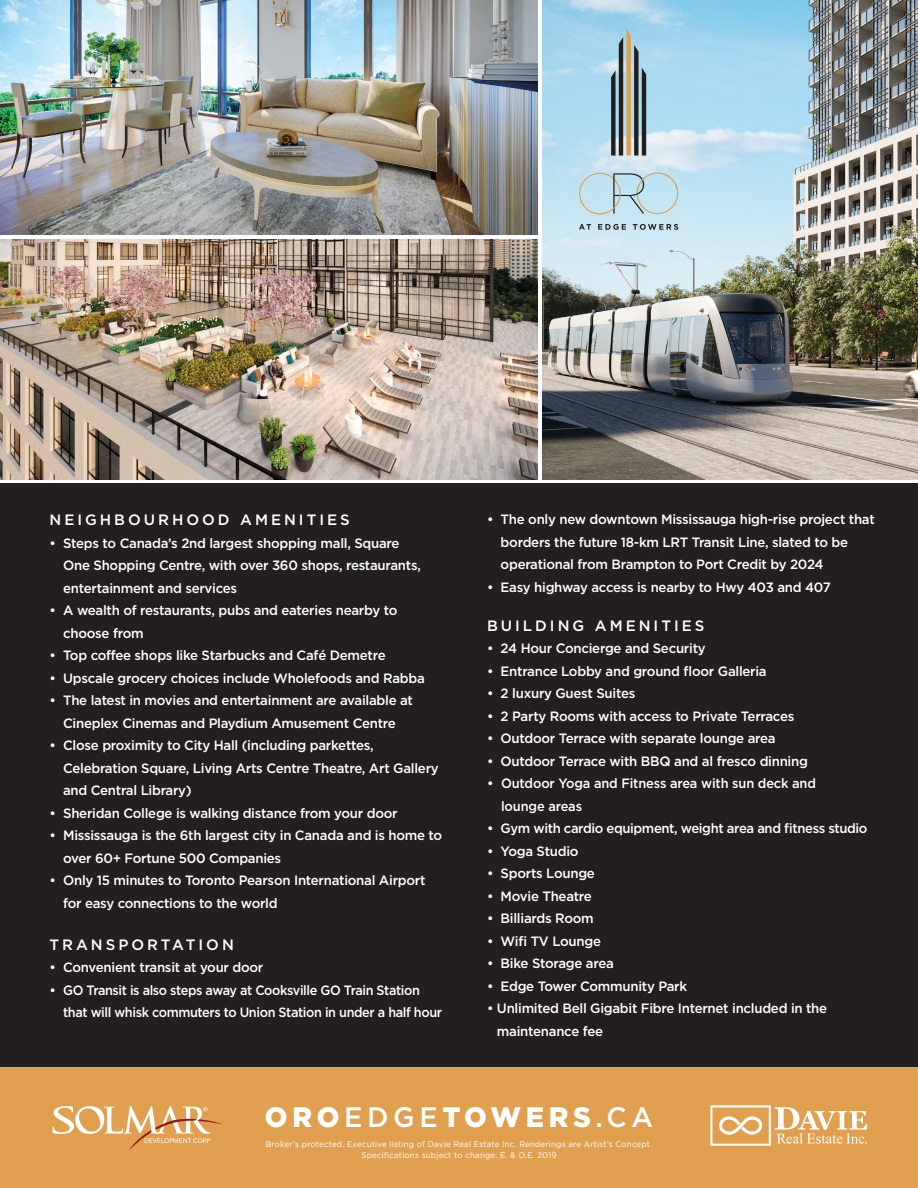
<style>
.page{position:relative;width:918px;height:1188px;background:#fff}
.page>*{position:absolute;margin:0;border:0;box-sizing:border-box;transform-origin:0 0}
.t1{font:900 28.2px "Gotham";letter-spacing:.17em;color:#fff}
.t2{font:500 15px "Gotham";letter-spacing:.2em;color:#fff}
.t3{font:500 13.5px/22.5px "Gotham";letter-spacing:-.02em;color:#fff}
.t4{font:8.25px/10.5px "Gotham";letter-spacing:.025em;color:#fff;text-align:center;scale:.96 1}
.s1{font-weight:500}
</style>
<div class="page">
<div style="left:0;top:1062px;width:918px;height:126px;background:#e1a04f"></div>
<img style="left:0;top:0;width:538px;height:235px">
<img style="left:0;top:239px;width:538px;height:241px">
<img style="left:542px;top:0;width:376px;height:480px">
<svg style="left:611px;top:29px;width:35px;height:127px;background:#808b8b"></svg>
<svg style="left:579px;top:224px;width:12px;height:6px"></svg>
<svg style="left:598px;top:224px;width:28px;height:6px"></svg>
<svg style="left:633px;top:224px;width:45px;height:6px"></svg>
<svg style="left:579px;top:173px;width:99px;height:41px;background:#bdd7df"></svg>
<div style="left:0;top:484px;width:918px;height:583px;background:#231f20"></div>
<svg style="left:52px;top:1106px;width:170px;height:44px"></svg>
<svg style="left:710px;top:1105px;width:157px;height:41px"></svg>
<p class="t2" style="left:50px;top:512px;width:302px">NEIGHBOURHOOD AMENITIES</p>
<p class="t3" style="left:63px;top:531px;width:359px;text-indent:-14px">• Steps to Canada’s 2nd largest shopping mall, Square<br>One Shopping Centre, with over 360 shops, restaurants, entertainment and services</p>
<p class="t3" style="left:63px;top:599px;width:336px;text-indent:-14px">• A wealth of restaurants, pubs and eateries nearby to choose from</p>
<p class="t3" style="left:50px;top:644px;width:338px">• Top coffee shops like Starbucks and Café Demetre</p>
<p class="t3" style="left:50px;top:667px;width:377px">• Upscale grocery choices include Wholefoods and Rabba</p>
<p class="t3" style="left:50px;top:689px;width:365px;text-align:center">• The latest in movies and entertainment are available at<br>Cineplex Cinemas and Playdium Amusement Centre</p>
<p class="t3" style="left:63px;top:734px;width:377px;text-indent:-14px">• Close proximity to City Hall (including parkettes,<br>Celebration Square, Living Arts Centre Theatre, Art Gallery and Central Library)</p>
<p class="t3" style="left:50px;top:802px;width:350px">• Sheridan College is walking distance from your door</p>
<p class="t3" style="left:63px;top:824px;width:381px;text-indent:-14px">• Mississauga is the 6th largest city in Canada and is home to over 60+ Fortune 500 Companies</p>
<p class="t3" style="left:63px;top:869px;width:364px;text-indent:-14px">• Only 15 minutes to Toronto Pearson International Airport for easy connections to the world</p>
<p class="t2" style="left:50px;top:936px;width:186px">TRANSPORTATION</p>
<p class="t3" style="left:50px;top:956px;width:215px">• Convenient transit at your door</p>
<p class="t3" style="left:63px;top:978px;width:381px;text-indent:-14px">• GO Transit is also steps away at Cooksville GO Train Station that will whisk commuters to Union Station in under a half hour</p>
<p class="t3" style="left:501px;top:508px;width:376px;text-indent:-14px">• The only new downtown Mississauga high-rise project that borders the future 18-km LRT Transit Line, slated to be operational from Brampton to Port Credit by 2024</p>
<p class="t3" style="left:487px;top:575px;width:345px">• Easy highway access is nearby to Hwy 403 and 407</p>
<p class="t2" style="left:487px;top:617px;width:219px">BUILDING AMENITIES</p>
<p class="t3" style="left:487px;top:637px;width:220px">• 24 Hour Concierge and Security</p>
<p class="t3" style="left:487px;top:659px;width:281px">• Entrance Lobby and ground floor Galleria</p>
<p class="t3" style="left:487px;top:682px;width:150px">• 2 luxury Guest Suites</p>
<p class="t3" style="left:487px;top:704px;width:309px">• 2 Party Rooms with access to Private Terraces</p>
<p class="t3" style="left:487px;top:727px;width:290px">• Outdoor Terrace with separate lounge area</p>
<p class="t3" style="left:487px;top:749px;width:322px">• Outdoor Terrace with BBQ and al fresco dinning</p>
<p class="t3" style="left:501px;top:772px;width:316px;text-indent:-14px">• Outdoor Yoga and Fitness area with sun deck and lounge areas</p>
<p class="t3" style="left:487px;top:817px;width:382px">• Gym with cardio equipment, weight area and fitness studio</p>
<p class="t3" style="left:487px;top:839px;width:93px">• Yoga Studio</p>
<p class="t3" style="left:487px;top:862px;width:109px">• Sports Lounge</p>
<p class="t3" style="left:487px;top:884px;width:106px">• Movie Theatre</p>
<p class="t3" style="left:487px;top:907px;width:108px">• Billiards Room</p>
<p class="t3" style="left:487px;top:929px;width:116px">• Wifi TV Lounge</p>
<p class="t3" style="left:487px;top:952px;width:128px">• Bike Storage area</p>
<p class="t3" style="left:487px;top:974px;width:202px">• Edge Tower Community Park</p>
<p class="t3" style="left:497px;top:997px;width:332px;text-indent:-10px">• Unlimited Bell Gigabit Fibre Internet included in the maintenance fee</p>
<h1 class="t1" style="left:265px;top:1100px;width:390px">ORO<span class="s1">EDGE</span>TOWERS<span class="s1">.CA</span></h1>
<p class="t4" style="left:266px;top:1139px;width:404px">Broker’s protected. Executive listing of Davie Real Estate Inc. Renderings are Artist’s Concept.<br>Specifications subject to change. E. &amp; O.E. 2019</p>
</div>
